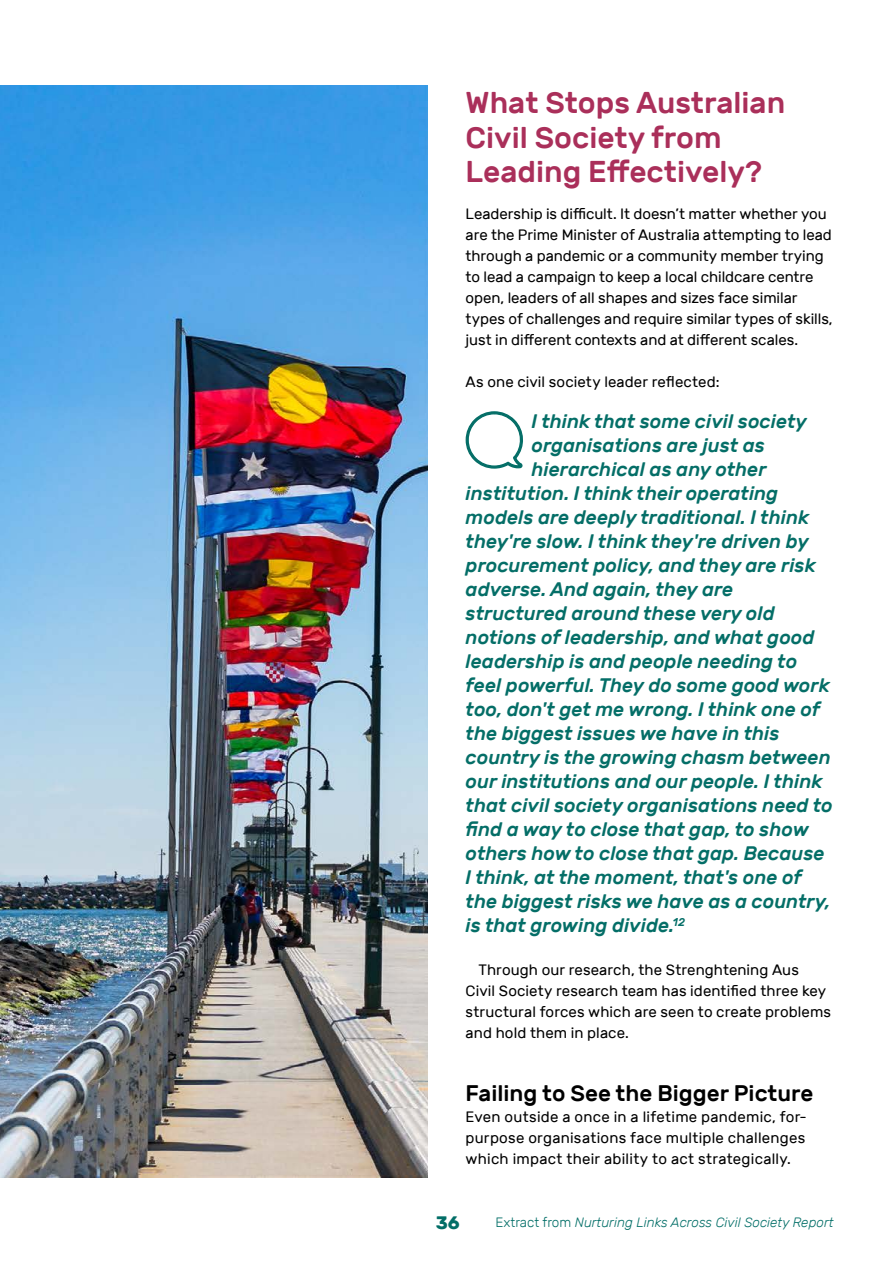
<style>
.page{position:relative;width:893px;height:1263px;background:#fff}
.page>*{position:absolute;margin:0;border:0;box-sizing:border-box;transform-origin:0 0}
.sub_head_red__H2{font:500 30px/34.5px "Rubik";color:#aa2f5a}
.Header_3_black__H3{font:500 22.5px "Rubik";color:#000}
.pull_quote{font:italic 500 19.5px "Rubik";color:#046e67}
.t1{font:700 18px "Rubik";color:#026e67}
.body_copy_no_indent{font:15px/21px "Rubik";letter-spacing:-.005em;color:#000}
.body_copy{font:15px/21px "Rubik";letter-spacing:.005em;color:#000}
.t2{font:italic 300 13.5px "Rubik";color:#026e67}
.s1{font-style:normal}
</style>
<div class="page">
<svg style="left:465px;top:411px;width:58px;height:58px"></svg>
<img style="left:0;top:85px;width:427px;height:1093px">
<p class="sub_head_red__H2" style="left:466px;top:86px;width:321px">What Stops Australian<br>Civil Society from<br>Leading Effectively?</p>
<p class="body_copy_no_indent" style="left:466px;top:204px;width:369px">Leadership is difficult. It doesn’t matter whether you are the Prime Minister of Australia attempting to lead through a pandemic or a community member trying to lead a campaign to keep a local childcare centre open, leaders of all shapes and sizes face similar types of challenges and require similar types of skills, just in different contexts and at different scales.</p>
<p class="body_copy_no_indent" style="left:466px;top:372px;width:255px">As one civil society leader reflected:</p>
<p class="pull_quote" style="left:531px;top:410px;width:277px">I think that some civil society</p>
<p class="pull_quote" style="left:531px;top:434px;width:235px">organisations are just as</p>
<p class="pull_quote" style="left:531px;top:458px;width:236px">hierarchical as any other</p>
<p class="pull_quote" style="left:466px;top:482px;width:314px">institution. I think their operating</p>
<p class="pull_quote" style="left:466px;top:506px;width:345px">models are deeply traditional. I think</p>
<p class="pull_quote" style="left:466px;top:530px;width:345px">they're slow. I think they're driven by</p>
<p class="pull_quote" style="left:466px;top:554px;width:352px">procurement policy, and they are risk</p>
<p class="pull_quote" style="left:466px;top:578px;width:269px">adverse. And again, they are</p>
<p class="pull_quote" style="left:466px;top:602px;width:311px">structured around these very old</p>
<p class="pull_quote" style="left:466px;top:626px;width:350px">notions of leadership, and what good</p>
<p class="pull_quote" style="left:466px;top:650px;width:333px">leadership is and people needing to</p>
<p class="pull_quote" style="left:466px;top:674px;width:366px">feel powerful. They do some good work</p>
<p class="pull_quote" style="left:466px;top:698px;width:356px">too, don't get me wrong. I think one of</p>
<p class="pull_quote" style="left:466px;top:722px;width:315px">the biggest issues we have in this</p>
<p class="pull_quote" style="left:466px;top:746px;width:367px">country is the growing chasm between</p>
<p class="pull_quote" style="left:466px;top:770px;width:358px">our institutions and our people. I think</p>
<p class="pull_quote" style="left:466px;top:794px;width:369px">that civil society organisations need to</p>
<p class="pull_quote" style="left:466px;top:818px;width:345px">find a way to close that gap, to show</p>
<p class="pull_quote" style="left:466px;top:842px;width:360px">others how to close that gap. Because</p>
<p class="pull_quote" style="left:466px;top:866px;width:338px">I think, at the moment, that's one of</p>
<p class="pull_quote" style="left:466px;top:890px;width:366px">the biggest risks we have as a country,</p>
<p class="pull_quote" style="left:466px;top:914px;width:221px">is that growing divide.<sup>12</sup></p>
<p class="body_copy" style="left:466px;top:960px;width:367px;text-indent:13px">Through our research, the Strenghtening Aus Civil Society research team has identified three key structural forces which are seen to create problems and hold them in place.</p>
<p class="Header_3_black__H3" style="left:466px;top:1081px;width:349px">Failing to See the Bigger Picture</p>
<p class="body_copy_no_indent" style="left:466px;top:1107px;width:343px;text-align:justify">Even outside a once in a lifetime pandemic, for&shy;purpose organisations face multiple challenges which impact their ability to act strategically.</p>
<p class="t1" style="left:436px;top:1212px;width:26px">36</p>
<p class="t2" style="left:495px;top:1215px;width:339px"><span class="s1">Extract from</span> Nurturing Links Across Civil Society Report</p>
</div>
